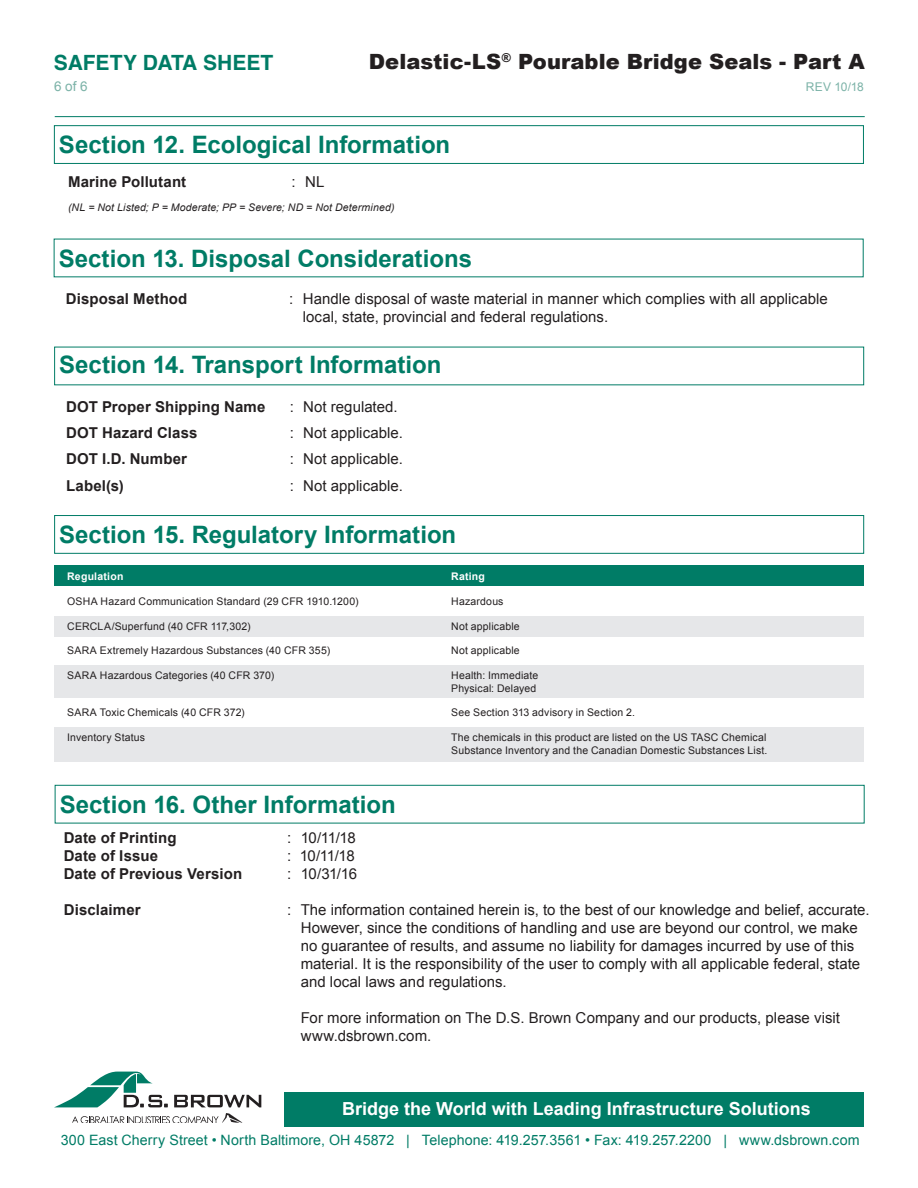
<style>
.page{position:relative;width:918px;height:1188px;background:#fff}
.page>*{position:absolute;margin:0;border:0;box-sizing:border-box;transform-origin:0 0}
.t1{font:700 24px "Arial";color:#007c66}
.t2{font:900 21px "Arial";letter-spacing:.005em;color:#231f20}
.t3{font:700 21px "Helvetica";letter-spacing:-.005em;color:#007c66}
.t4{font:700 18px "Arial";color:#fff}
.t5{font:15px/18px "Arial";color:#231f20}
.t6{font:700 15px "Arial";letter-spacing:.01em;color:#231f20}
.t7{font:14.25px "Arial";letter-spacing:.005em;color:#007c66}
.t8{font:13.5px "Arial";color:#7bb2a7}
.t9{font:12px "Arial";color:#7bb2a7}
.t10{font:10.5px/12.8px "Arial";letter-spacing:.015em;color:#231f20}
.t11{font:italic 10.5px "Arial";letter-spacing:.015em;color:#231f20}
.t12{font:700 10.5px "Arial";letter-spacing:.02em;color:#fff}
</style>
<div class="page">
<div style="left:285px;top:1092px;width:579px;height:35px;background:#007c66"></div>
<svg style="left:72px;top:1113px;width:170px;height:10px"></svg>
<svg style="left:55px;top:1072px;width:113px;height:35px"></svg>
<svg style="left:174px;top:1095px;width:87px;height:12px"></svg>
<hr style="left:55px;top:116px;width:810px;height:1px;background:#007c66">
<div style="left:54px;top:125px;width:810px;height:39px;border:1px solid #007c66"></div>
<div style="left:54px;top:515px;width:810px;height:39px;border:1px solid #007c66"></div>
<div style="left:54px;top:565px;width:809px;height:21px;background:#007c66"></div>
<div style="left:54px;top:616px;width:809px;height:21px;background:#e6e7e9"></div>
<div style="left:55px;top:665px;width:809px;height:32px;background:#e6e7e9"></div>
<div style="left:55px;top:728px;width:809px;height:34px;background:#e6e7e9"></div>
<div style="left:55px;top:785px;width:810px;height:38px;border:1px solid #007c66"></div>
<h2 class="t3" style="left:54px;top:45px;width:221px">SAFETY DATA SHEET</h2>
<h2 class="t2" style="left:369px;top:46px;width:498px">Delastic-LS<sup>®</sup> Pourable Bridge Seals - Part A</h2>
<p class="t9" style="left:806px;top:79px;width:60px">REV 10/18</p>
<p class="t8" style="left:54px;top:77px;width:35px">6 of 6</p>
<h1 class="t1" style="left:59px;top:129px;width:393px">Section 12. Ecological Information</h1>
<p class="t6" style="left:68px;top:172px;width:120px">Marine Pollutant</p>
<p class="t5" style="left:292px;top:173px;width:34px">: NL</p>
<p class="t11" style="left:68px;top:200px;width:328px">(NL = Not Listed; P = Moderate; PP = Severe; ND = Not Determined)</p>
<h1 class="t1" style="left:59px;top:242px;width:415px">Section 13. Disposal Considerations</h1>
<p class="t6" style="left:66px;top:288px;width:123px">Disposal Method</p>
<p class="t5" style="left:303px;top:289px;width:527px;text-indent:-13px">: Handle disposal of waste material in manner which complies with all applicable local, state, provincial and federal regulations.</p>
<h1 class="t1" style="left:59px;top:349px;width:384px">Section 14. Transport Information</h1>
<p class="t6" style="left:66px;top:396px;width:201px">DOT Proper Shipping Name</p>
<p class="t5" style="left:290px;top:397px;width:109px">: Not regulated.</p>
<p class="t6" style="left:66px;top:423px;width:133px">DOT Hazard Class</p>
<p class="t5" style="left:290px;top:424px;width:115px">: Not applicable.</p>
<p class="t6" style="left:66px;top:449px;width:122px">DOT I.D. Number</p>
<p class="t5" style="left:290px;top:450px;width:115px">: Not applicable.</p>
<p class="t6" style="left:66px;top:476px;width:59px">Label(s)</p>
<p class="t5" style="left:290px;top:477px;width:115px">: Not applicable.</p>
<h1 class="t1" style="left:59px;top:519px;width:399px">Section 15. Regulatory Information</h1>
<p class="t12" style="left:67px;top:570px;width:58px">Regulation</p>
<p class="t12" style="left:451px;top:570px;width:35px">Rating</p>
<p class="t10" style="left:67px;top:595px;width:293px">OSHA Hazard Communication Standard (29 CFR 1910.1200)</p>
<p class="t10" style="left:451px;top:595px;width:54px">Hazardous</p>
<p class="t10" style="left:67px;top:620px;width:185px">CERCLA/Superfund (40 CFR 117,302)</p>
<p class="t10" style="left:451px;top:620px;width:70px">Not applicable</p>
<p class="t10" style="left:67px;top:644px;width:265px">SARA Extremely Hazardous Substances (40 CFR 355)</p>
<p class="t10" style="left:451px;top:644px;width:70px">Not applicable</p>
<p class="t10" style="left:67px;top:669px;width:209px">SARA Hazardous Categories (40 CFR 370)</p>
<p class="t10" style="left:451px;top:669px;width:89px">Health: Immediate<br>Physical: Delayed</p>
<p class="t10" style="left:67px;top:706px;width:179px">SARA Toxic Chemicals (40 CFR 372)</p>
<p class="t10" style="left:451px;top:706px;width:186px">See Section 313 advisory in Section 2.</p>
<p class="t10" style="left:67px;top:731px;width:79px">Inventory Status</p>
<p class="t10" style="left:451px;top:731px;width:318px">The chemicals in this product are listed on the US TASC Chemical<br>Substance Inventory and the Canadian Domestic Substances List.</p>
<h1 class="t1" style="left:60px;top:789px;width:338px">Section 16. Other Information</h1>
<p class="t6" style="left:64px;top:828px;width:114px">Date of Printing</p>
<p class="t5" style="left:287px;top:829px;width:70px">: 10/11/18</p>
<p class="t6" style="left:64px;top:846px;width:96px">Date of Issue</p>
<p class="t5" style="left:287px;top:847px;width:69px">: 10/11/18</p>
<p class="t6" style="left:64px;top:864px;width:180px">Date of Previous Version</p>
<p class="t5" style="left:287px;top:865px;width:71px">: 10/31/16</p>
<p class="t6" style="left:64px;top:900px;width:79px">Disclaimer</p>
<p class="t5" style="left:301px;top:901px;width:570px;text-indent:-13px">: The information contained herein is, to the best of our knowledge and belief, accurate.<br>However, since the conditions of handling and use are beyond our control, we make no guarantee of results, and assume no liability for damages incurred by use of this material. It is the responsibility of the user to comply with all applicable federal, state and local laws and regulations.</p>
<p class="t5" style="left:301px;top:1009px;width:541px">For more information on The D.S. Brown Company and our products, please visit www.dsbrown.com.</p>
<p class="t4" style="left:342px;top:1096px;width:470px">Bridge the World with Leading Infrastructure Solutions</p>
<p class="t7" style="left:61px;top:1131px;width:800px">300 East Cherry Street • North Baltimore, OH 45872 | Telephone: 419.257.3561 • Fax: 419.257.2200 | www.dsbrown.com</p>
</div>
